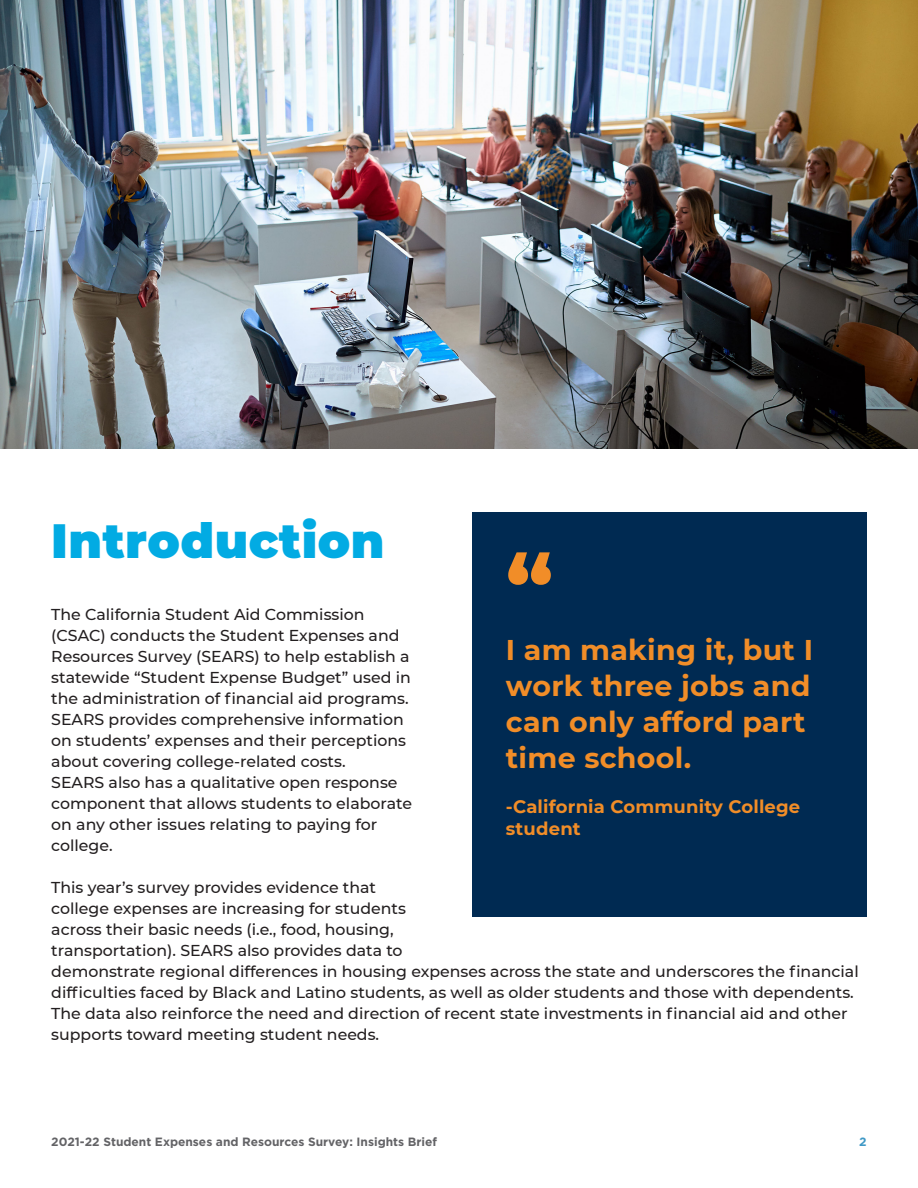
<style>
.page{position:relative;width:918px;height:1188px;background:#fff}
.page>*{position:absolute;margin:0;border:0;box-sizing:border-box;transform-origin:0 0}
.Heading_2{font:800 87px "Montserrat";color:#f18d28}
.t1{font:900 48px "Montserrat";letter-spacing:.01em;color:#02abe3}
.Pull_Quote{font:700 28.5px/36px "Montserrat";letter-spacing:.01em;color:#f18d28}
.Pull_Quote-2{font:700 18px/22.5px "Montserrat";letter-spacing:.01em;color:#f18d28}
.Body_Copy{font:500 15.75px/21px "Montserrat";color:#231f20}
.t2{font:700 12px "Gotham";color:#636366}
.t3{font:700 12px "Gotham";color:#4099c6}
</style>
<div class="page">
<div style="left:472px;top:512px;width:395px;height:405px;background:#002a52"></div>
<img style="left:0;top:0;width:918px;height:448px">
<h1 class="t1" style="left:51px;top:505px;width:335px">Introduction</h1>
<h3 class="Heading_2" style="left:506px;top:522px;width:49px">“</h3>
<p class="Body_Copy" style="left:51px;top:604px;width:362px">The California Student Aid Commission (CSAC) conducts the Student Expenses and Resources Survey (SEARS) to help establish a statewide “Student Expense Budget” used in the administration of financial aid programs.<br>SEARS provides comprehensive information on students’ expenses and their perceptions about covering college-related costs.<br>SEARS also has a qualitative open response component that allows students to elaborate on any other issues relating to paying for college.</p>
<p class="Body_Copy" style="left:51px;top:877px;width:809px">This year’s survey provides evidence that<br>college expenses are increasing for students<br>across their basic needs (i.e., food, housing,<br>transportation). SEARS also provides data to<br>demonstrate regional differences in housing expenses across the state and underscores the financial difficulties faced by Black and Latino students, as well as older students and those with dependents.<br>The data also reinforce the need and direction of recent state investments in financial aid and other supports toward meeting student needs.</p>
<p class="Pull_Quote" style="left:506px;top:630px;width:309px">I am making it, but I work three jobs and can only afford part time school.</p>
<p class="Pull_Quote-2" style="left:506px;top:794px;width:296px">-California Community College student</p>
<p class="t2" style="left:51px;top:1134px;width:387px">2021-22 Student Expenses and Resources Survey: Insights Brief</p>
<p class="t3" style="left:859px;top:1134px;width:9px">2</p>
</div>
